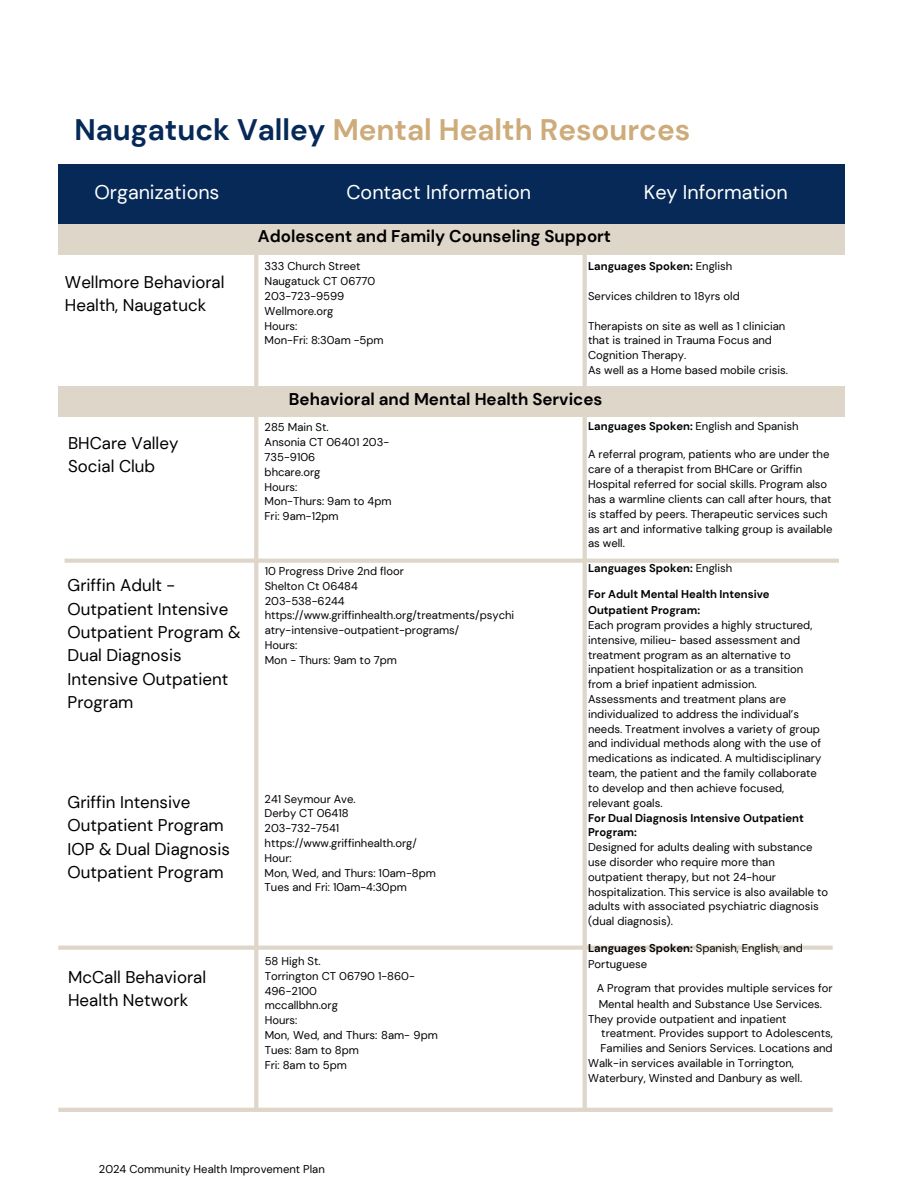
<style>
.page{position:relative;width:918px;height:1188px;background:#fff}
.page>*{position:absolute;margin:0;border:0;box-sizing:border-box;transform-origin:0 0}
.t1{font:700 29.7px "DM Sans";color:#ceab7a}
.t2{font:19.8px "DM Sans";color:#fff}
.t3{font:16.95px/23.2px "DM Sans";color:#000}
.t4{font:700 16.95px "DM Sans";color:#000}
.t5{font:11.25px/14.9px "DM Sans";color:#000}
.t6{font:700 11.25px "DM Sans";color:#000}
.s1{color:#062958}
.s2{font-weight:400}
.s3{font-weight:700}
</style>
<div class="page">
<hr style="left:65px;top:559px;width:774px;height:4px;background:#dfd6ca">
<hr style="left:254px;top:255px;width:4px;height:855px;background:#dfd6ca">
<hr style="left:583px;top:255px;width:4px;height:855px;background:#dfd6ca">
<svg style="left:58px;top:946px;width:775px;height:4px;background:#e0d8cd"></svg>
<hr style="left:58px;top:1108px;width:775px;height:4px;background:#dfd6ca">
<div style="left:58px;top:164px;width:787px;height:61px;background:#062958"></div>
<div style="left:58px;top:225px;width:787px;height:30px;background:#dfd6ca"></div>
<div style="left:58px;top:386px;width:787px;height:30px;background:#dfd6ca"></div>
<h1 class="t1" style="left:74px;top:111px;width:617px"><span class="s1">Naugatuck Valley</span> Mental Health Resources</h1>
<p class="t2" style="left:94px;top:179px;width:127px">Organizations</p>
<p class="t2" style="left:346px;top:179px;width:186px">Contact Information</p>
<p class="t2" style="left:644px;top:179px;width:145px">Key Information</p>
<p class="t3" style="left:65px;top:270px;width:161px">Wellmore Behavioral<br>Health, Naugatuck</p>
<p class="t3" style="left:68px;top:432px;width:112px">BHCare Valley<br>Social Club</p>
<p class="t3" style="left:68px;top:574px;width:174px">Griffin Adult -<br>Outpatient Intensive<br>Outpatient Program &amp;<br>Dual Diagnosis<br>Intensive Outpatient<br>Program</p>
<p class="t3" style="left:68px;top:791px;width:164px">Griffin Intensive<br>Outpatient Program<br>IOP &amp; Dual Diagnosis<br>Outpatient Program</p>
<p class="t3" style="left:68px;top:965px;width:139px">McCall Behavioral<br>Health Network</p>
<p class="t4" style="left:258px;top:225px;width:355px">Adolescent and Family Counseling Support</p>
<h2 class="t5" style="left:265px;top:259px;width:112px">333 Church Street<br>Naugatuck CT 06770<br>203-723-9599<br>Wellmore.org</h2>
<h2 class="t5" style="left:265px;top:318px;width:34px">Hours:</h2>
<h2 class="t5" style="left:265px;top:333px;width:121px">Mon-Fri: 8:30am -5pm</h2>
<p class="t6" style="left:588px;top:259px;width:146px">Languages Spoken: <span class="s2">English</span></p>
<p class="t5" style="left:588px;top:289px;width:153px">Services children to 18yrs old</p>
<h4 class="t5" style="left:588px;top:318px;width:199px">Therapists on site as well as 1 clinician that is trained in Trauma Focus and<br>Cognition Therapy.</h4>
<p class="t5" style="left:588px;top:363px;width:201px">As well as a Home based mobile crisis.</p>
<p class="t4" style="left:289px;top:388px;width:315px">Behavioral and Mental Health Services</p>
<h3 class="t5" style="left:265px;top:420px;width:66px">285 Main St.</h3>
<h4 class="t5" style="left:265px;top:435px;width:126px">Ansonia CT 06401 203-<br>735-9106</h4>
<p class="t5" style="left:265px;top:465px;width:57px">bhcare.org</p>
<p class="t5" style="left:265px;top:479px;width:34px">Hours:</p>
<p class="t5" style="left:265px;top:494px;width:129px">Mon-Thurs: 9am to 4pm<br>Fri: 9am-12pm</p>
<p class="t5" style="left:265px;top:564px;width:141px">10 Progress Drive 2nd floor</p>
<h4 class="t5" style="left:265px;top:579px;width:95px">Shelton Ct 06484</h4>
<p class="t5" style="left:265px;top:593px;width:251px">203-538-6244 https://www.griffinhealth.org/treatments/psychi atry-intensive-outpatient-programs/</p>
<p class="t5" style="left:265px;top:638px;width:34px">Hours:</p>
<p class="t5" style="left:265px;top:653px;width:134px">Mon - Thurs: 9am to 7pm</p>
<p class="t5" style="left:265px;top:791px;width:93px">241 Seymour Ave.</p>
<p class="t5" style="left:265px;top:806px;width:86px">Derby CT 06418</p>
<p class="t5" style="left:265px;top:821px;width:154px">203-732-7541 https://www.griffinhealth.org/<br>Hour:</p>
<p class="t5" style="left:265px;top:865px;width:173px">Mon, Wed, and Thurs: 10am-8pm<br>Tues and Fri: 10am-4:30pm</p>
<h3 class="t5" style="left:265px;top:954px;width:57px">58 High St.</h3>
<h4 class="t5" style="left:265px;top:969px;width:152px">Torrington CT 06790 1-860-<br>496-2100</h4>
<p class="t5" style="left:265px;top:998px;width:75px">mccallbhn.org</p>
<p class="t5" style="left:265px;top:1013px;width:34px">Hours:</p>
<p class="t5" style="left:265px;top:1028px;width:175px">Mon, Wed, and Thurs: 8am- 9pm<br>Tues: 8am to 8pm</p>
<p class="t5" style="left:265px;top:1057px;width:84px">Fri: 8am to 5pm</p>
<p class="t5" style="left:588px;top:419px;width:212px"><span class="s3">Languages Spoken:</span> English and Spanish</p>
<p class="t5" style="left:588px;top:446px;width:243px">A referral program, patients who are under the</p>
<p class="t5" style="left:588px;top:462px;width:216px">care of a therapist from BHCare or Griffin</p>
<h4 class="t5" style="left:588px;top:477px;width:241px">Hospital referred for social skills. Program also</h4>
<p class="t5" style="left:588px;top:492px;width:245px">has a warmline clients can call after hours, that</p>
<p class="t5" style="left:588px;top:507px;width:241px">is staffed by peers. Therapeutic services such</p>
<p class="t5" style="left:588px;top:521px;width:246px">as art and informative talking group is available</p>
<p class="t5" style="left:588px;top:536px;width:38px">as well.</p>
<p class="t6" style="left:588px;top:561px;width:146px">Languages Spoken: <span class="s2">English</span></p>
<p class="t6" style="left:588px;top:587px;width:183px">For Adult Mental Health Intensive</p>
<p class="t6" style="left:588px;top:603px;width:114px">Outpatient Program:</p>
<p class="t5" style="left:588px;top:618px;width:226px">Each program provides a highly structured,</p>
<p class="t5" style="left:588px;top:633px;width:213px">intensive, milieu- based assessment and</p>
<p class="t5" style="left:588px;top:647px;width:204px">treatment program as an alternative to</p>
<p class="t5" style="left:588px;top:662px;width:217px">inpatient hospitalization or as a transition</p>
<p class="t5" style="left:588px;top:677px;width:170px">from a brief inpatient admission.</p>
<p class="t5" style="left:588px;top:692px;width:200px">Assessments and treatment plans are</p>
<p class="t5" style="left:588px;top:707px;width:212px">individualized to address the individual’s</p>
<p class="t5" style="left:588px;top:721px;width:233px">needs. Treatment involves a variety of group</p>
<p class="t5" style="left:588px;top:736px;width:235px">and individual methods along with the use of</p>
<p class="t5" style="left:588px;top:751px;width:235px">medications as indicated. A multidisciplinary</p>
<p class="t5" style="left:588px;top:766px;width:230px">team, the patient and the family collaborate</p>
<p class="t5" style="left:588px;top:781px;width:198px">to develop and then achieve focused,</p>
<p class="t5" style="left:588px;top:795px;width:76px">relevant goals.</p>
<p class="t6" style="left:588px;top:810px;width:217px">For Dual Diagnosis Intensive Outpatient</p>
<p class="t6" style="left:588px;top:825px;width:50px">Program:</p>
<p class="t5" style="left:588px;top:840px;width:226px">Designed for adults dealing with substance</p>
<p class="t5" style="left:588px;top:855px;width:188px">use disorder who require more than</p>
<p class="t5" style="left:588px;top:870px;width:189px">outpatient therapy, but not 24-hour</p>
<p class="t5" style="left:588px;top:884px;width:242px">hospitalization. This service is also available to</p>
<p class="t5" style="left:588px;top:899px;width:232px">adults with associated psychiatric diagnosis</p>
<p class="t5" style="left:588px;top:914px;width:86px">(dual diagnosis).</p>
<p class="t5" style="left:588px;top:940px;width:216px"><span class="s3">Languages Spoken:</span> Spanish, English, and</p>
<p class="t5" style="left:588px;top:956px;width:61px">Portuguese</p>
<p class="t5" style="left:597px;top:981px;width:237px">A Program that provides multiple services for</p>
<p class="t5" style="left:599px;top:997px;width:225px">Mental health and Substance Use Services.</p>
<p class="t5" style="left:588px;top:1011px;width:200px">They provide outpatient and inpatient</p>
<p class="t5" style="left:601px;top:1026px;width:233px">treatment. Provides support to Adolescents,</p>
<p class="t5" style="left:601px;top:1041px;width:234px">Families and Seniors Services. Locations and</p>
<p class="t5" style="left:588px;top:1056px;width:207px">Walk-in services available in Torrington,</p>
<p class="t5" style="left:588px;top:1071px;width:216px">Waterbury, Winsted and Danbury as well.</p>
<p class="t5" style="left:99px;top:1162px;width:227px">2024 Community Health Improvement Plan</p>
</div>
